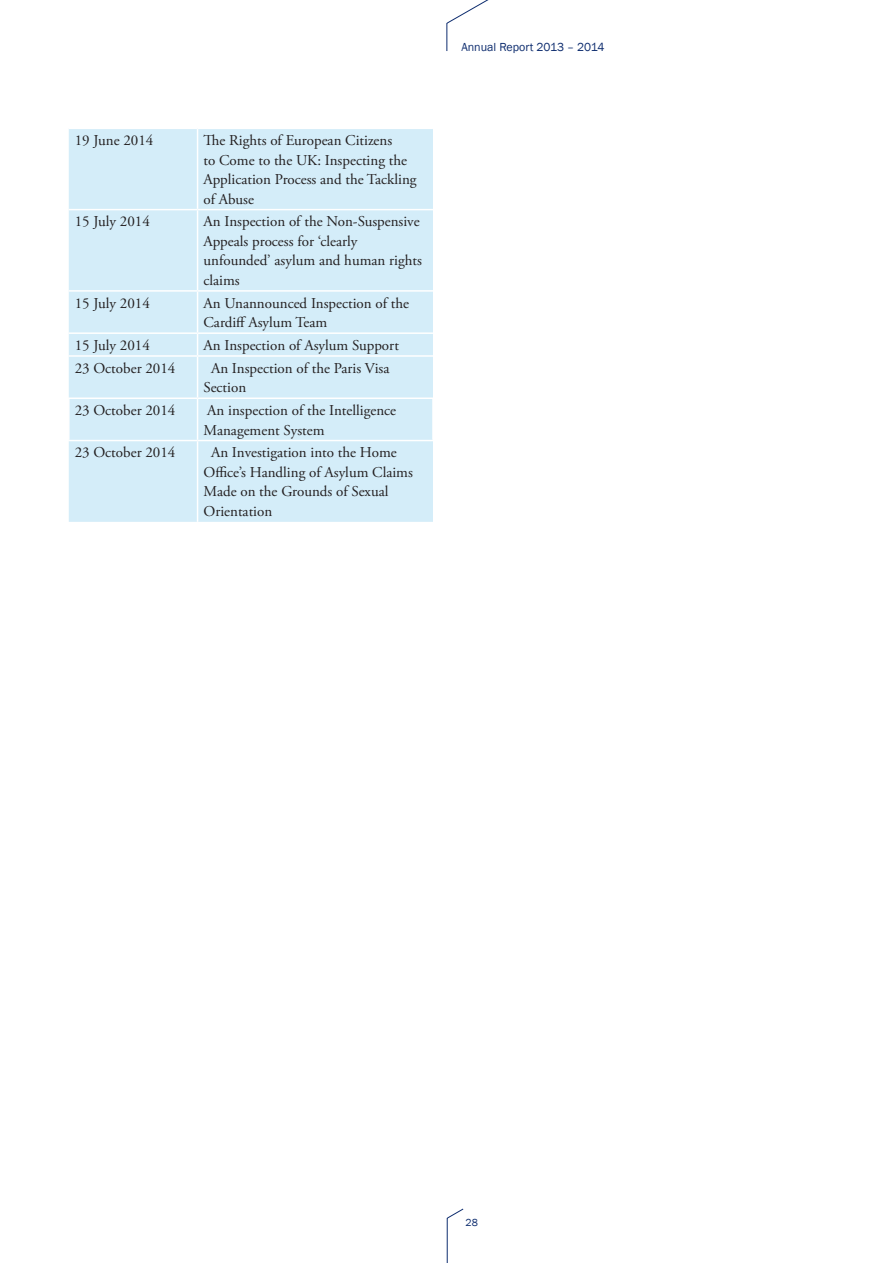
<style>
.page{position:relative;width:893px;height:1263px;background:#fff}
.page>*{position:absolute;margin:0;border:0;box-sizing:border-box;transform-origin:0 0}
.Table_Text{font:15px/19.5px "Adobe Garamond Pro";color:#231f20}
.t1{font:12px "Franklin Gothic";color:#0d2c6e}
.t2{font:10.5px "Franklin Gothic";color:#0d2c6e}
</style>
<div class="page">
<svg style="left:446px;top:1208px;width:18px;height:55px"></svg>
<svg style="left:446px;top:0;width:43px;height:51px"></svg>
<div style="left:69px;top:129px;width:364px;height:393px;background:#d4edf9"></div>
<hr style="left:197px;top:129px;width:1px;height:80px;background:#fff">
<hr style="left:69px;top:209px;width:129px;height:1px;background:#fff">
<hr style="left:198px;top:209px;width:235px;height:1px;background:#fff">
<hr style="left:197px;top:210px;width:1px;height:80px;background:#fff">
<hr style="left:69px;top:290px;width:129px;height:2px;background:#fff">
<hr style="left:198px;top:290px;width:235px;height:2px;background:#fff">
<hr style="left:197px;top:292px;width:1px;height:40px;background:#fff">
<hr style="left:69px;top:332px;width:129px;height:2px;background:#fff">
<hr style="left:198px;top:332px;width:235px;height:2px;background:#fff">
<svg style="left:197px;top:334px;width:1px;height:21px"></svg>
<hr style="left:69px;top:355px;width:129px;height:2px;background:#fff">
<hr style="left:198px;top:355px;width:235px;height:2px;background:#fff">
<hr style="left:197px;top:357px;width:1px;height:40px;background:#fff">
<hr style="left:197px;top:399px;width:1px;height:41px;background:#fff">
<hr style="left:197px;top:441px;width:1px;height:81px;background:#fff">
<hr style="left:68px;top:397px;width:130px;height:2px;background:#fff">
<hr style="left:68px;top:399px;width:2px;height:41px;background:#fff">
<hr style="left:198px;top:397px;width:236px;height:2px;background:#fff">
<hr style="left:432px;top:399px;width:2px;height:41px;background:#fff">
<hr style="left:68px;top:440px;width:130px;height:1px;background:#fff">
<hr style="left:198px;top:440px;width:236px;height:1px;background:#fff">
<p class="Table_Text" style="left:75px;top:131px;width:80px">19 June 2014</p>
<p class="Table_Text" style="left:204px;top:131px;width:215px">The Rights of European Citizens<br>to Come to the UK: Inspecting the<br>Application Process and the Tackling of Abuse</p>
<p class="Table_Text" style="left:75px;top:212px;width:77px">15 July 2014</p>
<p class="Table_Text" style="left:204px;top:212px;width:220px">An Inspection of the Non-Suspensive<br>Appeals process for ‘clearly unfounded’ asylum and human rights claims</p>
<p class="Table_Text" style="left:75px;top:294px;width:77px">15 July 2014</p>
<p class="Table_Text" style="left:204px;top:294px;width:207px">An Unannounced Inspection of the<br>Cardiff Asylum Team</p>
<p class="Table_Text" style="left:75px;top:336px;width:77px">15 July 2014</p>
<p class="Table_Text" style="left:204px;top:336px;width:197px">An Inspection of Asylum Support</p>
<p class="Table_Text" style="left:75px;top:359px;width:102px">23 October 2014</p>
<p class="Table_Text" style="left:204px;top:359px;width:188px;text-indent:8px">An Inspection of the Paris Visa<br>Section</p>
<p class="Table_Text" style="left:75px;top:401px;width:102px">23 October 2014</p>
<p class="Table_Text" style="left:204px;top:401px;width:194px">An inspection of the Intelligence<br>Management System</p>
<p class="Table_Text" style="left:75px;top:443px;width:102px">23 October 2014</p>
<p class="Table_Text" style="left:204px;top:443px;width:211px;text-indent:8px">An Investigation into the Home<br>Office’s Handling of Asylum Claims<br>Made on the Grounds of Sexual<br>Orientation</p>
<p class="t1" style="left:461px;top:39px;width:145px">Annual Report 2013 – 2014</p>
<p class="t2" style="left:466px;top:1216px;width:14px">28</p>
</div>
